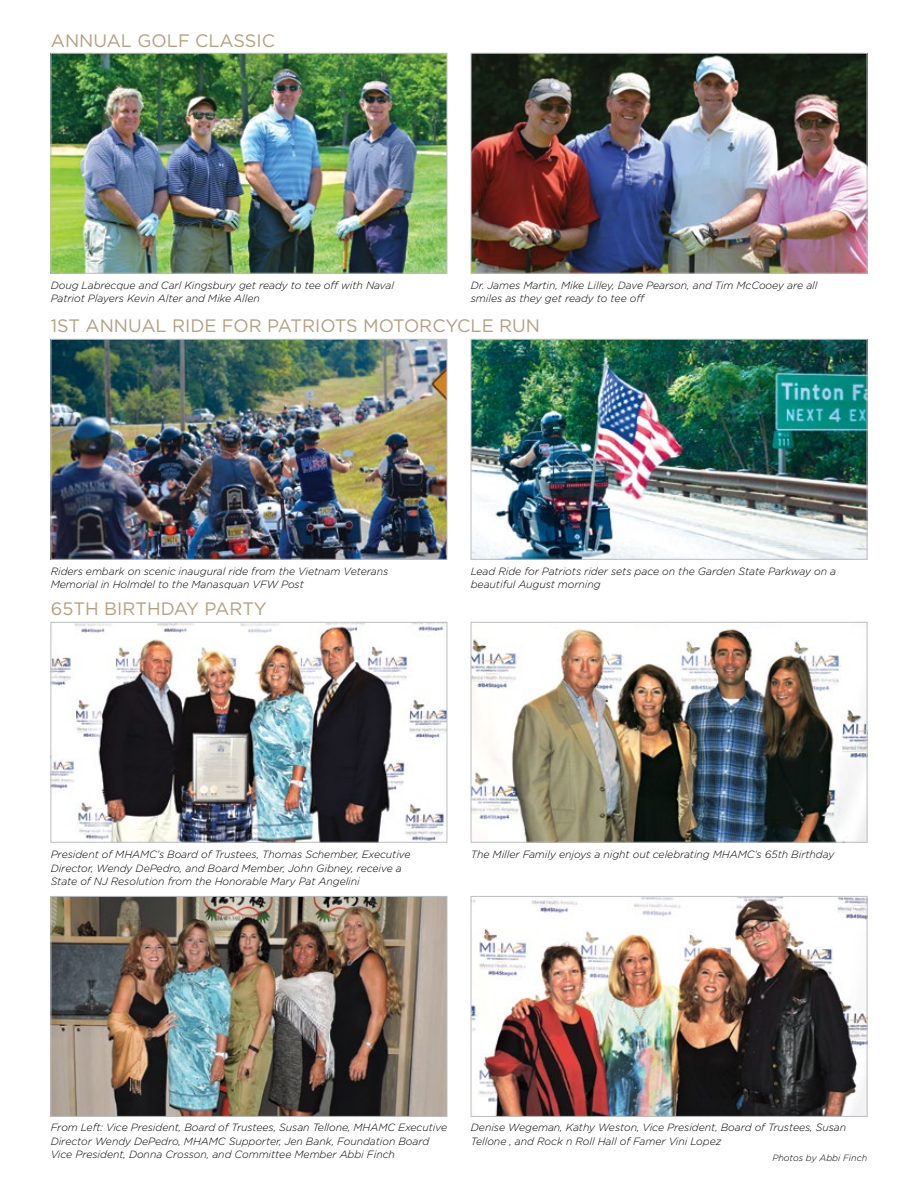
<style>
.page{position:relative;width:918px;height:1188px;background:#fff}
.page>*{position:absolute;margin:0;border:0;box-sizing:border-box;transform-origin:0 0}
.t1{font:18px "Gotham";color:#b49f80}
.t2{font:italic 300 10.5px/13.5px "Gotham";letter-spacing:-.005em;color:#000}
.t3{font:italic 300 9px "Gotham";color:#000}
</style>
<div class="page">
<img style="left:53px;top:55px;width:392px;height:216px">
<div style="left:51px;top:53px;width:396px;height:220px;border:1px solid #bcbec0"></div>
<img style="left:53px;top:341px;width:392px;height:217px">
<div style="left:51px;top:339px;width:396px;height:221px;border:1px solid #bcbec0"></div>
<img style="left:53px;top:624px;width:392px;height:216px">
<div style="left:51px;top:622px;width:396px;height:220px;border:1px solid #bcbec0"></div>
<img style="left:53px;top:898px;width:392px;height:217px">
<div style="left:51px;top:896px;width:396px;height:221px;border:1px solid #bcbec0"></div>
<img style="left:473px;top:55px;width:392px;height:216px">
<div style="left:471px;top:53px;width:396px;height:220px;border:1px solid #bcbec0"></div>
<img style="left:473px;top:341px;width:392px;height:217px">
<div style="left:471px;top:339px;width:396px;height:221px;border:1px solid #bcbec0"></div>
<img style="left:473px;top:624px;width:392px;height:216px">
<div style="left:471px;top:622px;width:396px;height:220px;border:1px solid #bcbec0"></div>
<img style="left:473px;top:898px;width:392px;height:217px">
<div style="left:471px;top:896px;width:396px;height:221px;border:1px solid #bcbec0"></div>
<h1 class="t1" style="left:51px;top:29px;width:226px">ANNUAL GOLF CLASSIC</h1>
<p class="t2" style="left:51px;top:278px;width:345px">Doug Labrecque and Carl Kingsbury get ready to tee off with Naval<br>Patriot Players Kevin Alter and Mike Allen</p>
<p class="t2" style="left:471px;top:278px;width:348px">Dr. James Martin, Mike Lilley, Dave Pearson, and Tim McCooey are all smiles as they get ready to tee off</p>
<h1 class="t1" style="left:51px;top:314px;width:491px">1ST ANNUAL RIDE FOR PATRIOTS MOTORCYCLE RUN</h1>
<p class="t2" style="left:51px;top:564px;width:339px">Riders embark on scenic inaugural ride from the Vietnam Veterans<br>Memorial in Holmdel to the Manasquan VFW Post</p>
<p class="t2" style="left:471px;top:564px;width:367px">Lead Ride for Patriots rider sets pace on the Garden State Parkway on a beautiful August morning</p>
<h1 class="t1" style="left:51px;top:597px;width:218px">65TH BIRTHDAY PARTY</h1>
<p class="t2" style="left:51px;top:848px;width:361px">President of MHAMC’s Board of Trustees, Thomas Schember, Executive<br>Director, Wendy DePedro, and Board Member, John Gibney, receive a<br>State of NJ Resolution from the Honorable Mary Pat Angelini</p>
<p class="t2" style="left:471px;top:848px;width:365px">The Miller Family enjoys a night out celebrating MHAMC’s 65th Birthday</p>
<p class="t2" style="left:51px;top:1121px;width:398px">From Left: Vice President, Board of Trustees, Susan Tellone, MHAMC Executive<br>Director Wendy DePedro, MHAMC Supporter, Jen Bank, Foundation Board<br>Vice President, Donna Crosson, and Committee Member Abbi Finch</p>
<p class="t2" style="left:471px;top:1121px;width:377px">Denise Wegeman, Kathy Weston, Vice President, Board of Trustees, Susan<br>Tellone , and Rock n Roll Hall of Famer Vini Lopez</p>
<p class="t3" style="left:772px;top:1152px;width:96px">Photos by Abbi Finch</p>
</div>
